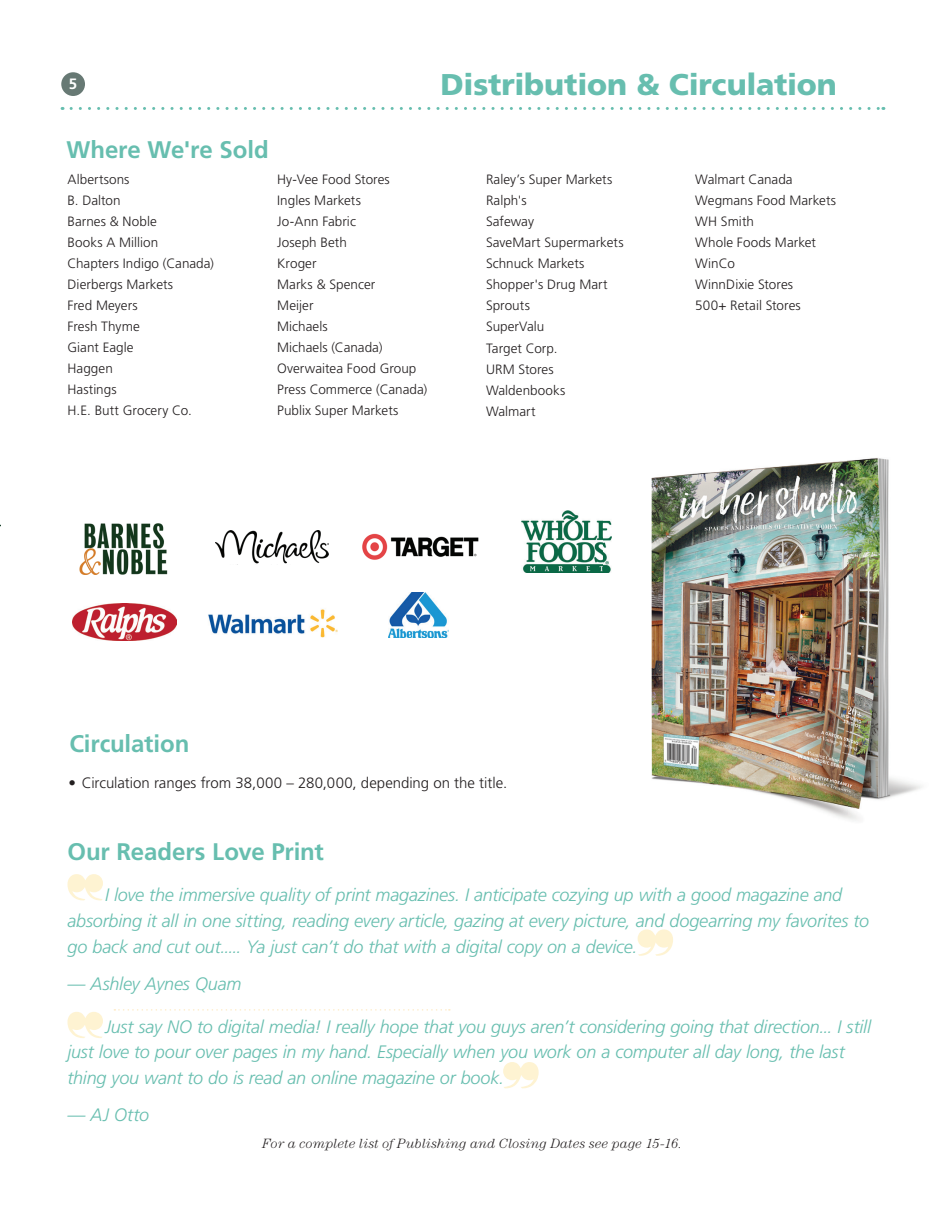
<style>
.page{position:relative;width:945px;height:1215px;background:#fff}
.page>*{position:absolute;margin:0;border:0;box-sizing:border-box;transform-origin:0 0}
.t1{font:900 30px "Frutiger";letter-spacing:-.005em;color:#67beaf}
.t2{font:700 24px "Frutiger";letter-spacing:-.005em;color:#67beaf}
.t3{font:italic 300 18px/25.5px "Frutiger";letter-spacing:-.01em;color:#67beaf}
.t4{font:300 15px "Frutiger";color:#231f20}
.t5{font:700 15px "Frutiger";color:#fff}
.t6{font:300 13.5px/21px "Frutiger";letter-spacing:.005em;color:#231f20}
.t7{font:italic 300 13.5px "Century";letter-spacing:.01em;color:#231f20}
</style>
<div class="page">
<img style="left:208px;top:609px;width:130px;height:29px">
<img style="left:521px;top:510px;width:82px;height:63px">
<img style="left:79px;top:523px;width:89px;height:51px">
<img style="left:73px;top:603px;width:104px;height:37px">
<img style="left:362px;top:534px;width:117px;height:26px">
<img style="left:388px;top:593px;width:61px;height:44px">
<svg style="left:638px;top:929px;width:35px;height:27px"></svg>
<svg style="left:68px;top:874px;width:35px;height:26px"></svg>
<svg style="left:503px;top:1062px;width:36px;height:26px"></svg>
<svg style="left:68px;top:1012px;width:35px;height:26px"></svg>
<svg style="left:114px;top:1009px;width:336px;height:2px"></svg>
<img style="left:603px;top:458px;width:319px;height:363px">
<img style="left:216px;top:531px;width:112px;height:33px">
<svg style="left:71px;top:107px;width:813px;height:3px"></svg>
<div style="left:61px;top:72px;width:24px;height:24px;background:#677974;border-radius:50%"></div>
<p class="t5" style="left:69px;top:75px;width:10px">5</p>
<h1 class="t1" style="left:440px;top:66px;width:398px">Distribution &amp; Circulation</h1>
<h2 class="t2" style="left:66px;top:135px;width:204px">Where We're Sold</h2>
<p class="t6" style="left:68px;top:169px;width:148px">Albertsons<br>B. Dalton<br>Barnes &amp; Noble<br>Books A Million<br>Chapters Indigo (Canada)<br>Dierbergs Markets<br>Fred Meyers<br>Fresh Thyme<br>Giant Eagle<br>Haggen<br>Hastings<br>H.E. Butt Grocery Co.</p>
<p class="t6" style="left:277px;top:169px;width:152px">Hy-Vee Food Stores<br>Ingles Markets<br>Jo-Ann Fabric<br>Joseph Beth<br>Kroger<br>Marks &amp; Spencer<br>Meijer<br>Michaels<br>Michaels (Canada)<br>Overwaitea Food Group<br>Press Commerce (Canada)<br>Publix Super Markets</p>
<p class="t6" style="left:486px;top:169px;width:139px">Raley’s Super Markets<br>Ralph's<br>Safeway<br>SaveMart Supermarkets<br>Schnuck Markets<br>Shopper's Drug Mart<br>Sprouts<br>SuperValu<br>Target Corp.<br>URM Stores<br>Waldenbooks<br>Walmart</p>
<p class="t6" style="left:695px;top:169px;width:142px">Walmart Canada<br>Wegmans Food Markets<br>WH Smith<br>Whole Foods Market<br>WinCo<br>WinnDixie Stores<br>500+ Retail Stores</p>
<h2 class="t2" style="left:70px;top:729px;width:121px">Circulation</h2>
<p class="t4" style="left:68px;top:775px;width:440px">• Circulation ranges from 38,000 – 280,000, depending on the title.</p>
<h2 class="t2" style="left:67px;top:837px;width:258px">Our Readers Love Print</h2>
<p class="t3" style="left:68px;top:883px;width:803px;text-indent:37px">I love the immersive quality of print magazines. I anticipate cozying up with a good magazine and absorbing it all in one sitting, reading every article, gazing at every picture, and dogearring my favorites to go back and cut out..... Ya just can’t do that with a digital copy on a device.</p>
<h3 class="t3" style="left:68px;top:971px;width:176px">— Ashley Aynes Quam</h3>
<p class="t3" style="left:68px;top:1014px;width:805px;text-indent:37px">Just say NO to digital media! I really hope that you guys aren’t considering going that direction... I still just love to pour over pages in my hand. Especially when you work on a computer all day long, the last thing you want to do is read an online magazine or book.</p>
<h3 class="t3" style="left:68px;top:1103px;width:83px">— AJ Otto</h3>
<p class="t7" style="left:262px;top:1135px;width:422px">For a complete list of Publishing and Closing Dates see page 15-16.</p>
</div>
